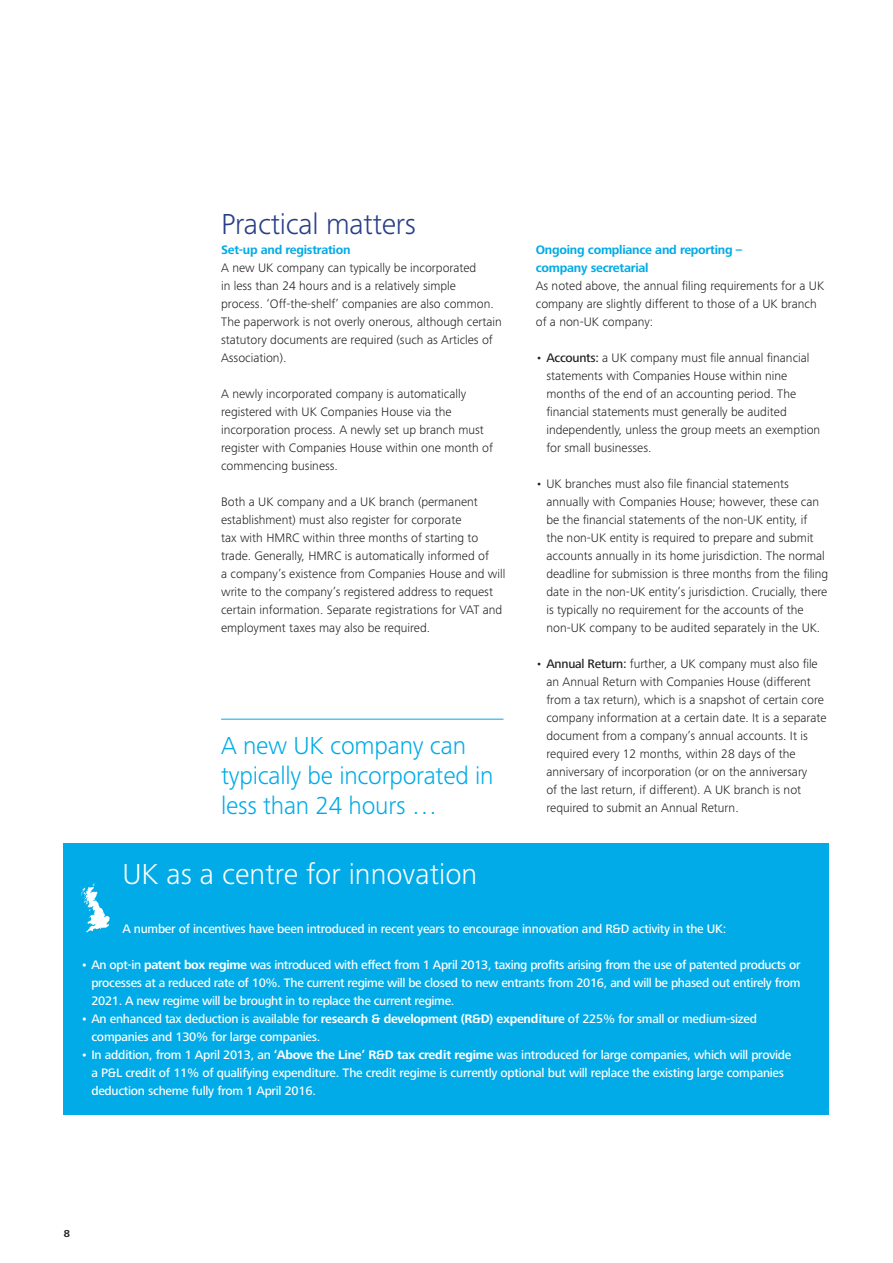
<style>
.page{position:relative;width:893px;height:1263px;background:#fff}
.page>*{position:absolute;margin:0;border:0;box-sizing:border-box;transform-origin:0 0}
.B_Subheading_-_Green{font:300 30px "Frutiger Next Pro";color:#fff}
.B_Subheading_-_Green-2{font:300 30px "Frutiger Next Pro";letter-spacing:-.01em;color:#293f88}
.PullOutKeyline{font:300 25.5px/30px "Frutiger Next Pro";letter-spacing:-.01em;color:#00abe7}
.Bullets_level_1{font:300 12.75px/18px "Frutiger Next Pro";color:#231f20}
.Table_Entry{font:500 12.75px/18px "Frutiger Next Pro";letter-spacing:-.02em;color:#fff}
.Heading_3{font:700 12.75px/18px "Frutiger Next Pro";letter-spacing:-.02em;color:#00abe7}
.t1{font:700 10.5px "Frutiger Next Pro";color:#231f20}
.s1{font-weight:500}
.s2{font-weight:700}
</style>
<div class="page">
<div style="left:64px;top:843px;width:765px;height:271px;background:#00abe7"></div>
<hr style="left:221px;top:719px;width:282px;height:1px;background:#00abe7">
<svg style="left:81px;top:883px;width:29px;height:49px"></svg>
<p class="B_Subheading_-_Green-2" style="left:221px;top:207px;width:196px">Practical matters</p>
<p class="Heading_3" style="left:221px;top:241px;width:131px">Set‑up and registration</p>
<p class="Bullets_level_1" style="left:221px;top:259px;width:282px">A new UK company can typically be incorporated<br>in less than 24 hours and is a relatively simple<br>process. ‘Off‑the‑shelf’ companies are also common.<br>The paperwork is not overly onerous, although certain statutory documents are required (such as Articles of Association).</p>
<p class="Bullets_level_1" style="left:221px;top:385px;width:273px">A newly incorporated company is automatically registered with UK Companies House via the incorporation process. A newly set up branch must register with Companies House within one month of commencing business.</p>
<p class="Bullets_level_1" style="left:221px;top:493px;width:286px">Both a UK company and a UK branch (permanent establishment) must also register for corporate<br>tax with HMRC within three months of starting to trade. Generally, HMRC is automatically informed of<br>a company’s existence from Companies House and will write to the company’s registered address to request certain information. Separate registrations for VAT and employment taxes may also be required.</p>
<p class="PullOutKeyline" style="left:221px;top:730px;width:274px">A new UK company can typically be incorporated in less than 24 hours …</p>
<p class="Heading_3" style="left:536px;top:241px;width:208px">Ongoing compliance and reporting – company secretarial</p>
<p class="Bullets_level_1" style="left:536px;top:277px;width:290px">As noted above, the annual filing requirements for a UK company are slightly different to those of a UK branch of a non‑UK company:</p>
<p class="Bullets_level_1" style="left:546px;top:349px;width:275px;text-indent:-11px">• <span class="s1">Accounts:</span> a UK company must file annual financial statements with Companies House within nine months of the end of an accounting period. The financial statements must generally be audited independently, unless the group meets an exemption for small businesses.</p>
<p class="Bullets_level_1" style="left:546px;top:475px;width:283px;text-indent:-11px">• UK branches must also file financial statements annually with Companies House; however, these can be the financial statements of the non-UK entity, if<br>the non-UK entity is required to prepare and submit accounts annually in its home jurisdiction. The normal deadline for submission is three months from the filing date in the non-UK entity’s jurisdiction. Crucially, there is typically no requirement for the accounts of the non-UK company to be audited separately in the UK.</p>
<p class="Bullets_level_1" style="left:546px;top:655px;width:282px;text-indent:-11px">• <span class="s1">Annual Return:</span> further, a UK company must also file an Annual Return with Companies House (different from a tax return), which is a snapshot of certain core company information at a certain date. It is a separate document from a company’s annual accounts. It is required every 12 months, within 28 days of the anniversary of incorporation (or on the anniversary<br>of the last return, if different). A UK branch is not required to submit an Annual Return.</p>
<p class="B_Subheading_-_Green" style="left:122px;top:857px;width:356px">UK as a centre for innovation</p>
<p class="Table_Entry" style="left:122px;top:920px;width:605px">A number of incentives have been introduced in recent years to encourage innovation and R&amp;D activity in the UK:</p>
<p class="Table_Entry" style="left:91px;top:956px;width:711px;text-align:justify;text-indent:-11px">• An opt‑in <span class="s2">patent box regime</span> was introduced with effect from 1 April 2013, taxing profits arising from the use of patented products or processes at a reduced rate of 10%. The current regime will be closed to new entrants from 2016, and will be phased out entirely from 2021. A new regime will be brought in to replace the current regime.</p>
<p class="Table_Entry" style="left:91px;top:1010px;width:667px;text-indent:-11px">• An enhanced tax deduction is available for <span class="s2">research &amp; development (R&amp;D) expenditure</span> of 225% for small or medium‑sized companies and 130% for large companies.</p>
<p class="Table_Entry" style="left:91px;top:1046px;width:701px;text-indent:-11px">• In addition, from 1 April 2013, an <span class="s2">‘Above the Line’ R&amp;D tax credit regime</span> was introduced for large companies, which will provide a P&amp;L credit of 11% of qualifying expenditure. The credit regime is currently optional but will replace the existing large companies deduction scheme fully from 1 April 2016.</p>
<p class="t1" style="left:64px;top:1227px;width:8px">8</p>
</div>
